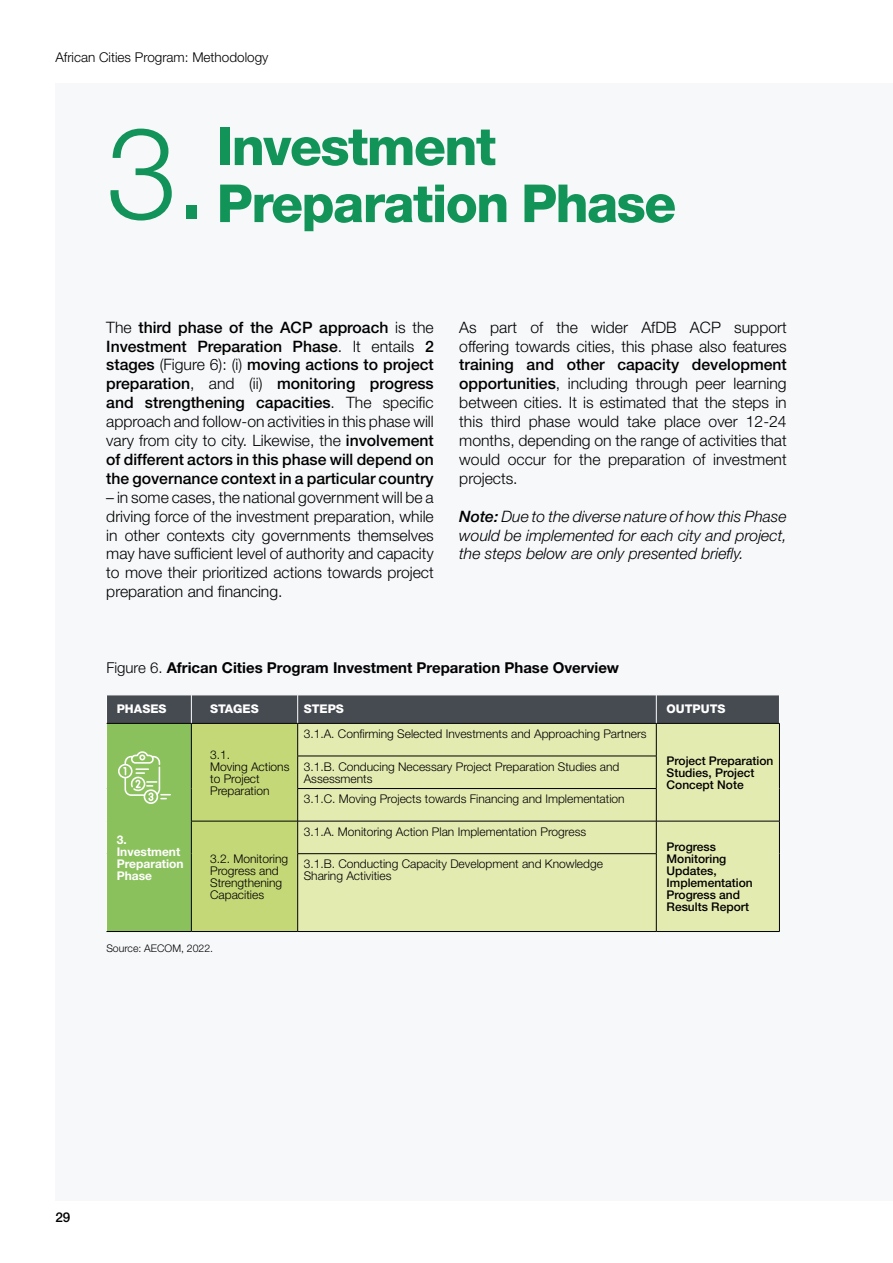
<style>
.page{position:relative;width:893px;height:1263px;background:#fff}
.page>*{position:absolute;margin:0;border:0;box-sizing:border-box;transform-origin:0 0}
.t1{font:300 127.5px "Helvetica Neue LT Std";color:#119359}
.t2{font:800 52.5px/57px "Helvetica Neue LT Std";letter-spacing:-.03em;color:#129459}
.t3{font:300 15.75px/18.9px "Helvetica Neue LT Std";color:#000;text-align:justify}
.t4{font:500 15.75px/18.9px "Helvetica Neue LT Std";color:#000;text-align:justify}
.t5{font:italic 300 15.75px/18.9px "Helvetica Neue LT Std";color:#000;text-align:justify}
.t6{font:700 15px "Helvetica Neue LT Std";color:#020203}
.t7{font:300 13.5px "Helvetica Neue LT Std";color:#000}
.t8{font:500 13.5px "Helvetica Neue LT Std";color:#000}
.t9{font:300 12px/12px "Helvetica Neue LT Std";color:#000}
.t10{font:500 12px/12px "Helvetica Neue LT Std";color:#000}
.t11{font:700 12px/12px "Helvetica Neue LT Std";color:#fff}
.t12{font:800 12px "Helvetica Neue LT Std";color:#fff}
.t13{font:300 10.5px "Helvetica Neue LT Std";color:#020203}
.s1{font-weight:300}
.s2{font-weight:500}
</style>
<div class="page">
<div style="left:55px;top:83px;width:838px;height:1117px;background:#f7f8fa"></div>
<hr style="left:106px;top:931px;width:85px;height:1px;background:#000">
<hr style="left:191px;top:931px;width:107px;height:1px;background:#000">
<hr style="left:656px;top:931px;width:124px;height:1px;background:#000">
<hr style="left:298px;top:931px;width:358px;height:1px;background:#000">
<svg style="left:106px;top:695px;width:674px;height:236px;background:#bfcc92"></svg>
<p class="t7" style="left:55px;top:49px;width:215px">African Cities Program: Methodology</p>
<h1 class="t1" style="left:106px;top:95px;width:104px">3.</h1>
<h2 class="t2" style="left:217px;top:118px;width:461px">Investment<br>Preparation Phase</h2>
<p class="t4" style="left:106px;top:317px;width:329px"><span class="s1">The</span> third phase of the ACP approach <span class="s1">is the </span>Investment Preparation Phase<span class="s1">. It entails</span> 2 stages <span class="s1">(Figure 6): (i)</span> moving actions to project preparation<span class="s1">, and (ii)</span> monitoring progress and strengthening capacities<span class="s1">. The specific approach and follow-on activities in this phase will vary from city to city. Likewise, the</span> involvement of different actors in this phase will depend on the governance context in a particular country</p>
<p class="t3" style="left:106px;top:487px;width:329px">– in some cases, the national government will be a driving force of the investment preparation, while in other contexts city governments themselves may have sufficient level of authority and capacity to move their prioritized actions towards project preparation and financing.</p>
<p class="t3" style="left:459px;top:317px;width:329px">As part of the wider AfDB ACP support offering towards cities, this phase also features</p>
<p class="t3" style="left:459px;top:355px;width:329px"><span class="s2">training and other capacity development opportunities</span>, including through peer learning between cities. It is estimated that the steps in this third phase would take place over 12-24 months, depending on the range of activities that would occur for the preparation of investment projects.</p>
<p class="t5" style="left:459px;top:506px;width:329px"><span class="s2">Note:</span> Due to the diverse nature of how this Phase would be implemented for each city and project, the steps below are only presented briefly.</p>
<p class="t6" style="left:106px;top:658px;width:514px"><span class="s1">Figure 6.</span> African Cities Program Investment Preparation Phase Overview</p>
<p class="t12" style="left:117px;top:702px;width:51px">PHASES</p>
<p class="t12" style="left:210px;top:702px;width:50px">STAGES</p>
<p class="t12" style="left:304px;top:702px;width:42px">STEPS</p>
<p class="t12" style="left:667px;top:702px;width:60px">OUTPUTS</p>
<p class="t11" style="left:117px;top:833px;width:68px">3.<br>Investment<br>Preparation<br>Phase</p>
<p class="t9" style="left:210px;top:748px;width:81px">3.1.<br>Moving Actions to Project<br>Preparation</p>
<p class="t9" style="left:210px;top:852px;width:80px">3.2. Monitoring<br>Progress and<br>Strengthening<br>Capacities</p>
<p class="t9" style="left:304px;top:727px;width:344px">3.1.A. Confirming Selected Investments and Approaching Partners</p>
<p class="t9" style="left:304px;top:760px;width:317px">3.1.B. Conducing Necessary Project Preparation Studies and<br>Assessments</p>
<p class="t9" style="left:304px;top:792px;width:322px">3.1.C. Moving Projects towards Financing and Implementation</p>
<p class="t9" style="left:304px;top:825px;width:284px">3.1.A. Monitoring Action Plan Implementation Progress</p>
<p class="t9" style="left:304px;top:858px;width:301px">3.1.B. Conducting Capacity Development and Knowledge<br>Sharing Activities</p>
<p class="t13" style="left:106px;top:941px;width:108px">Source: AECOM, 2022.</p>
<p class="t10" style="left:667px;top:754px;width:108px">Project Preparation<br>Studies, Project<br>Concept Note</p>
<p class="t10" style="left:667px;top:840px;width:88px">Progress<br>Monitoring<br>Updates,<br>Implementation<br>Progress and<br>Results Report</p>
<p class="t8" style="left:55px;top:1209px;width:17px">29</p>
</div>
